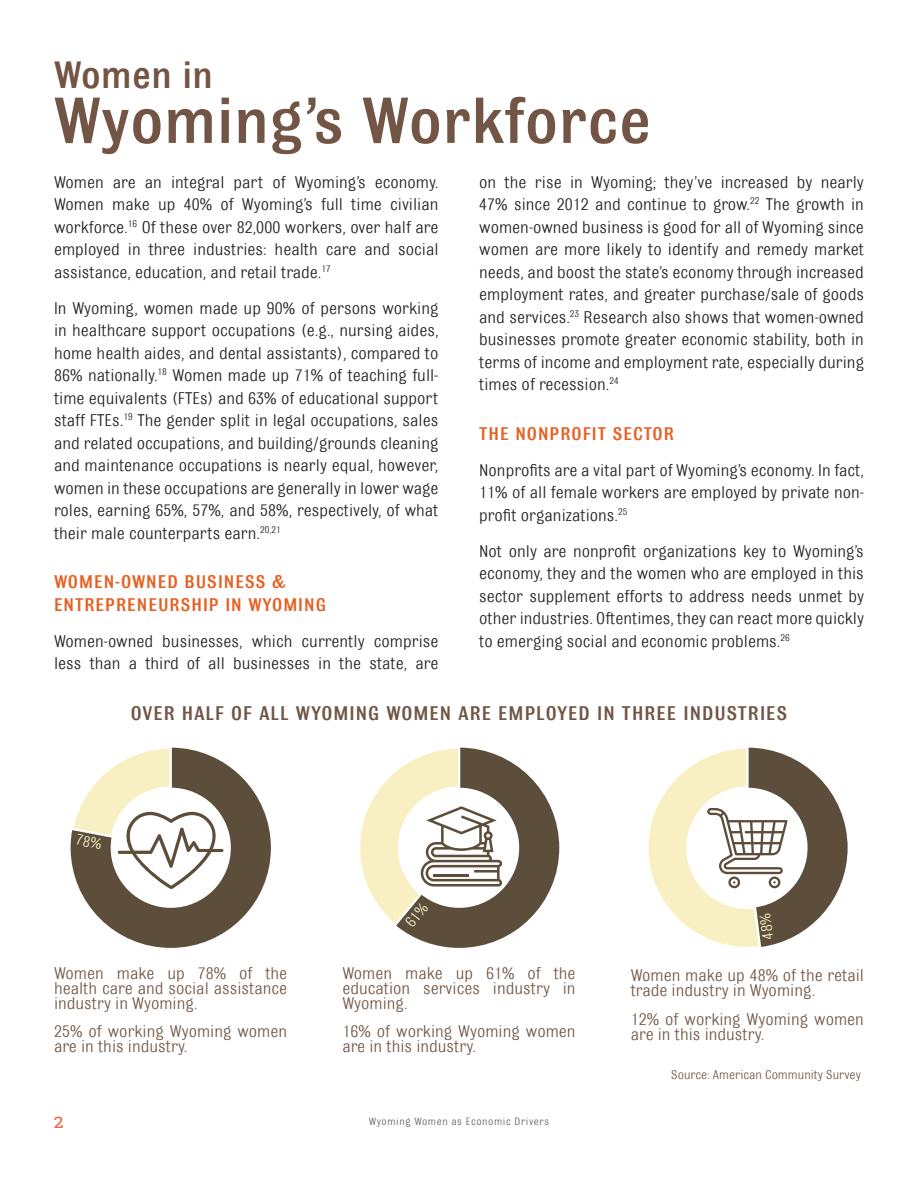
<style>
.page{position:relative;width:918px;height:1188px;background:#fff}
.page>*{position:absolute;margin:0;border:0;box-sizing:border-box;transform-origin:0 0}
.Heading_1{font:500 69px "Bulldog";letter-spacing:.01em;color:#725545}
.Heading_1-2{font:500 40.5px "Bulldog";letter-spacing:.01em;color:#725545}
.Heading_3{font:500 21px "Bulldog";letter-spacing:.05em;color:#705646}
.Heading_3-2{font:500 19.5px/22.5px "Bulldog";letter-spacing:.05em;color:#e66124}
.TOC_Numeral{font:19.5px "Adelle";color:#ee6848}
.t1{font:18px/22.5px "Bulldog";color:#231f20;text-align:justify}
.t2{font:18px/15px "Bulldog";color:#715745}
.t3{font:13.5px "Bulldog";color:#725845}
.Chart_Notes_and_Sour{font:11.25px "Bulldog";letter-spacing:.05em;color:#636366}
</style>
<div class="page">
<svg style="left:648px;top:747px;width:200px;height:200px"></svg>
<svg style="left:360px;top:747px;width:199px;height:201px"></svg>
<svg style="left:70px;top:747px;width:201px;height:201px"></svg>
<p class="Heading_1-2" style="left:54px;top:54px;width:160px">Women in</p>
<p class="Heading_1" style="left:54px;top:84px;width:598px">Wyoming’s Workforce</p>
<p class="t1" style="left:54px;top:171px;width:386px">Women are an integral part of Wyoming’s economy.<br>Women make up 40% of Wyoming’s full time civilian workforce.<sup>16</sup> Of these over 82,000 workers, over half are employed in three industries: health care and social assistance, education, and retail trade.<sup>17</sup></p>
<p class="t1" style="left:54px;top:297px;width:386px">In Wyoming, women made up 90% of persons working in healthcare support occupations (e.g., nursing aides, home health aides, and dental assistants), compared to 86% nationally.<sup>18</sup> Women made up 71% of teaching full&shy;time equivalents (FTEs) and 63% of educational support staff FTEs.<sup>19</sup> The gender split in legal occupations, sales and related occupations, and building/grounds cleaning and maintenance occupations is nearly equal, however, women in these occupations are generally in lower wage roles, earning 65%, 57%, and 58%, respectively, of what their male counterparts earn.<sup>20,21</sup></p>
<p class="Heading_3-2" style="left:54px;top:571px;width:273px">WOMEN-OWNED BUSINESS &amp;<br>ENTREPRENEURSHIP IN WYOMING</p>
<p class="t1" style="left:54px;top:630px;width:386px">Women-owned businesses, which currently comprise less than a third of all businesses in the state, are</p>
<p class="t1" style="left:479px;top:171px;width:386px">on the rise in Wyoming; they’ve increased by nearly 47% since 2012 and continue to grow.<sup>22</sup> The growth in women-owned business is good for all of Wyoming since women are more likely to identify and remedy market needs, and boost the state’s economy through increased employment rates, and greater purchase/sale of goods and services.<sup>23</sup> Research also shows that women-owned businesses promote greater economic stability, both in terms of income and employment rate, especially during times of recession.<sup>24</sup></p>
<p class="Heading_3-2" style="left:479px;top:423px;width:196px">THE NONPROFIT SECTOR</p>
<p class="t1" style="left:479px;top:459px;width:386px">Nonprofits are a vital part of Wyoming’s economy. In fact, 11% of all female workers are employed by private non&shy;profit organizations.<sup>25</sup></p>
<p class="t1" style="left:479px;top:540px;width:386px">Not only are nonprofit organizations key to Wyoming’s economy, they and the women who are employed in this sector supplement efforts to address needs unmet by other industries. Oftentimes, they can react more quickly to emerging social and economic problems.<sup>26</sup></p>
<p class="Heading_3" style="left:131px;top:703px;width:658px">OVER HALF OF ALL WYOMING WOMEN ARE EMPLOYED IN THREE INDUSTRIES</p>
<p class="t2" style="left:54px;top:966px;width:235px;text-align:justify">Women make up 78% of the health care and social assistance industry in Wyoming.</p>
<p class="t2" style="left:54px;top:1025px;width:235px">25% of working Wyoming women are in this industry.</p>
<p class="t2" style="left:342px;top:966px;width:235px;text-align:justify">Women make up 61% of the education services industry in Wyoming.</p>
<p class="t2" style="left:342px;top:1025px;width:235px">16% of working Wyoming women are in this industry.</p>
<p class="TOC_Numeral" style="left:54px;top:1109px;width:11px">2</p>
<p class="Chart_Notes_and_Sour" style="left:369px;top:1116px;width:182px">Wyoming Women as Economic Drivers</p>
<p class="t2" style="left:631px;top:968px;width:235px">Women make up 48% of the retail trade industry in Wyoming.</p>
<p class="t2" style="left:631px;top:1012px;width:235px">12% of working Wyoming women are in this industry.</p>
<p class="t3" style="left:671px;top:1068px;width:191px">Source: American Community Survey</p>
</div>
